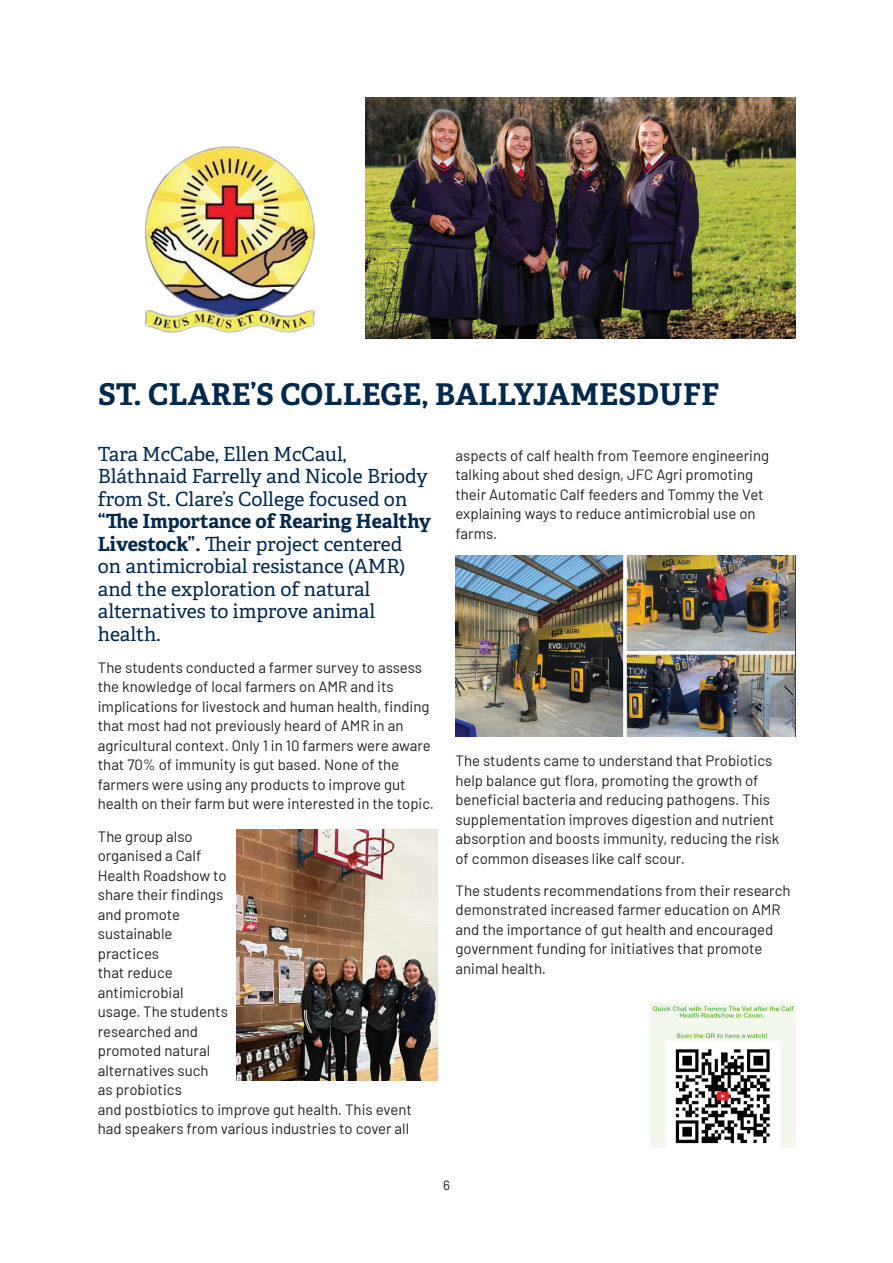
<style>
.page{position:relative;width:893px;height:1263px;background:#fff}
.page>*{position:absolute;margin:0;border:0;box-sizing:border-box;transform-origin:0 0}
.t1{font:700 30px "Adelle";letter-spacing:.01em;color:#00294e}
.t2{font:19.5px/22.5px "Adelle";color:#00294e}
.t3{font:15px/19.5px "Barlow";color:#231f20}
.t4{font:13.5px "Barlow";color:#231f20}
.s1{font-weight:700}
</style>
<div class="page">
<img style="left:365px;top:98px;width:430px;height:241px">
<img style="left:236px;top:830px;width:201px;height:250px">
<img style="left:455px;top:556px;width:340px;height:181px">
<img style="left:651px;top:1003px;width:144px;height:145px">
<img style="left:145px;top:146px;width:170px;height:187px">
<h1 class="t1" style="left:98px;top:376px;width:623px">ST. CLARE’S COLLEGE, BALLYJAMESDUFF</h1>
<h2 class="t2" style="left:98px;top:443px;width:331px">Tara McCabe, Ellen McCaul,<br>Bláthnaid Farrelly and Nicole Briody from St. Clare’s College focused on</h2>
<h2 class="t2" style="left:98px;top:510px;width:335px"><span class="s1">“The Importance of Rearing Healthy<br>Livestock”.</span> Their project centered<br>on antimicrobial resistance (AMR) and the exploration of natural alternatives to improve animal health.</h2>
<p class="t3" style="left:98px;top:657px;width:338px">The students conducted a farmer survey to assess the knowledge of local farmers on AMR and its implications for livestock and human health, finding that most had not previously heard of AMR in an agricultural context. Only 1 in 10 farmers were aware that 70% of immunity is gut based. None of the farmers were using any products to improve gut health on their farm but were interested in the topic.</p>
<p class="t3" style="left:98px;top:825px;width:316px">The group also<br>organised a Calf<br>Health Roadshow to<br>share their findings<br>and promote<br>sustainable<br>practices<br>that reduce<br>antimicrobial<br>usage. The students<br>researched and<br>promoted natural<br>alternatives such<br>as probiotics<br>and postbiotics to improve gut health. This event had speakers from various industries to cover all</p>
<p class="t3" style="left:455px;top:445px;width:315px">aspects of calf health from Teemore engineering talking about shed design, JFC Agri promoting their Automatic Calf feeders and Tommy the Vet explaining ways to reduce antimicrobial use on farms.</p>
<p class="t3" style="left:455px;top:750px;width:325px">The students came to understand that Probiotics help balance gut flora, promoting the growth of beneficial bacteria and reducing pathogens. This supplementation improves digestion and nutrient absorption and boosts immunity, reducing the risk of common diseases like calf scour.</p>
<p class="t3" style="left:455px;top:880px;width:337px">The students recommendations from their research demonstrated increased farmer education on AMR and the importance of gut health and encouraged government funding for initiatives that promote animal health.</p>
<p class="t4" style="left:443px;top:1175px;width:8px">6</p>
</div>
